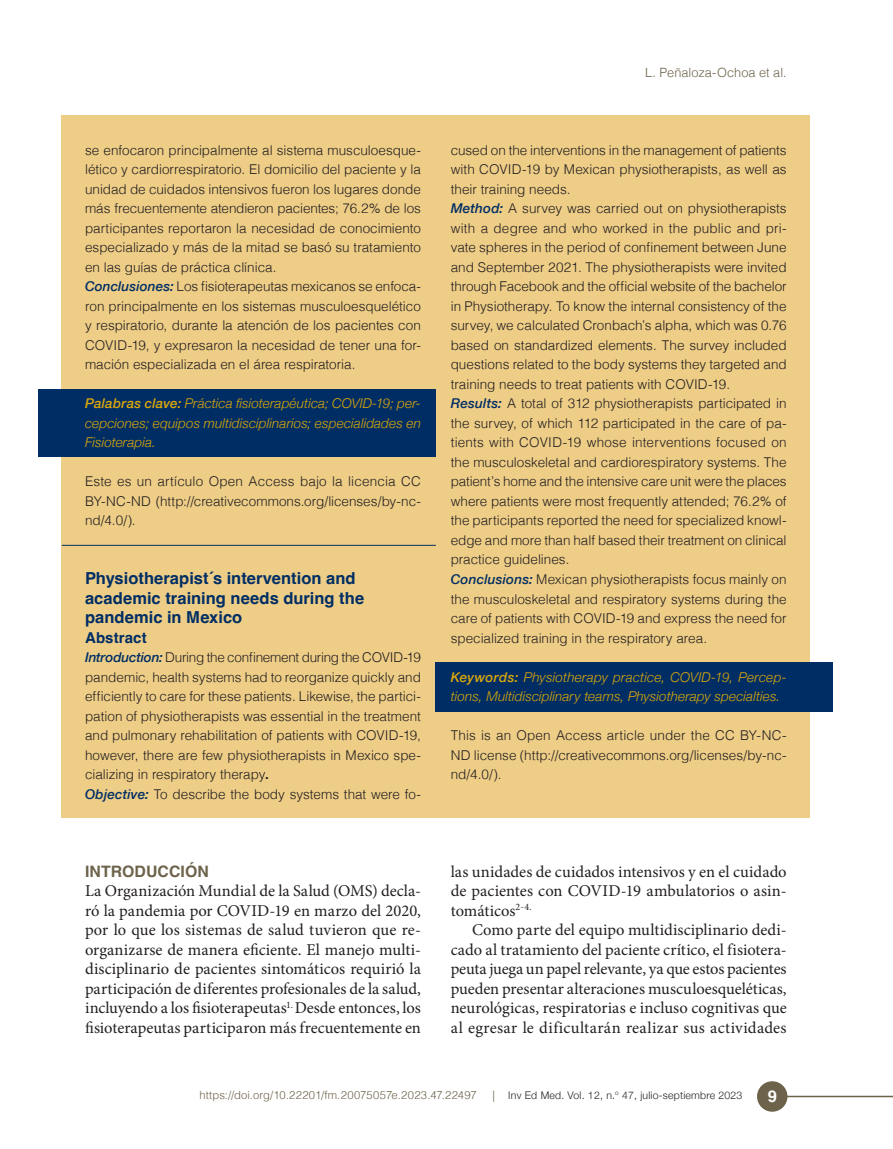
<style>
.page{position:relative;width:893px;height:1149px;background:#fff}
.page>*{position:absolute;margin:0;border:0;box-sizing:border-box;transform-origin:0 0}
.PP{font:16.5px/19.5px "Minion Pro";color:#231f20;text-align:justify}
.C_de_texto{font:16.5px/19.5px "Minion Pro";letter-spacing:-.005em;color:#231f20;text-align:justify}
.Tit_abstract_ar_ingl{font:700 16.5px/19.5px "Helvetica";color:#002e64}
.t1{font:700 16.5px "Helvetica";color:#fff}
.St__1_Original{font:700 15.75px "Helvetica";letter-spacing:.01em;color:#6c634a}
.Tit__abstract{font:700 15px "Helvetica";letter-spacing:.01em;color:#002e64}
.PP_resúmen{font:300 13.5px/19.5px "Helvetica";color:#231f20;text-align:justify}
.PP_resúmen-2{font:italic 300 13.5px/19.5px "Helvetica Neue";letter-spacing:.01em;color:#dba70c}
.cornisa_derecha{font:300 12.75px "Helvetica";letter-spacing:.005em;color:#6c634a}
.filiación{font:300 11.25px "Helvetica";letter-spacing:.01em;color:#6c634a}
.t2{font:300 10.5px "Helvetica Neue";letter-spacing:.02em;color:#231f20}
.s1{font-family:"Helvetica Neue";font-weight:500;font-style:italic;color:#002e64}
.s2{font-weight:500}
.s3{font-weight:700}
</style>
<div class="page">
<svg style="left:757px;top:1080px;width:30px;height:31px"></svg>
<div style="left:758px;top:1081px;width:29px;height:29px;background:#6c634a;border-radius:50%"></div>
<hr style="left:786px;top:1095px;width:107px;height:1px;background:#6c634a">
<div style="left:62px;top:115px;width:748px;height:702px;background:#eecd87"></div>
<div style="left:436px;top:661px;width:397px;height:50px;background:#002e64"></div>
<hr style="left:62px;top:544px;width:374px;height:1px;background:#002e64">
<div style="left:39px;top:388px;width:397px;height:68px;background:#002e64"></div>
<p class="PP_resúmen" style="left:85px;top:139px;width:337px">se enfocaron principalmente al sistema musculoesque&shy;lético y cardiorrespiratorio. El domicilio del paciente y la unidad de cuidados intensivos fueron los lugares donde más frecuentemente atendieron pacientes; 76.2% de los participantes reportaron la necesidad de conocimiento especializado y más de la mitad se basó su tratamiento en las guías de práctica clínica.</p>
<p class="PP_resúmen" style="left:85px;top:276px;width:337px"><span class="s1">Conclusiones:</span> Los fisioterapeutas mexicanos se enfoca&shy;ron principalmente en los sistemas musculoesquelético y respiratorio, durante la atención de los pacientes con COVID-19, y expresaron la necesidad de tener una for&shy;mación especializada en el área respiratoria.</p>
<p class="PP_resúmen-2" style="left:85px;top:393px;width:337px;text-align:justify"><span class="s2">Palabras clave:</span> Práctica fisioterapéutica; COVID-19; per&shy;cepciones; equipos multidisciplinarios; especialidades en Fisioterapia.</p>
<p class="PP_resúmen" style="left:85px;top:471px;width:337px">Este es un artículo Open Access bajo la licencia CC BY-NC-ND (http://creativecommons.org/licenses/by-nc&shy;nd/4.0/).</p>
<p class="Tit_abstract_ar_ingl" style="left:85px;top:570px;width:281px">Physiotherapist´s intervention and academic training needs during the pandemic in Mexico</p>
<p class="Tit__abstract" style="left:85px;top:628px;width:63px">Abstract</p>
<p class="PP_resúmen" style="left:85px;top:646px;width:337px"><span class="s1">Introduction:</span> During the confinement during the COVID-19 pandemic, health systems had to reorganize quickly and efficiently to care for these patients. Likewise, the partici&shy;pation of physiotherapists was essential in the treatment and pulmonary rehabilitation of patients with COVID-19, however, there are few physiotherapists in Mexico spe&shy;cializing in respiratory therapy<span class="s3">.</span></p>
<p class="PP_resúmen" style="left:85px;top:783px;width:337px"><span class="s1">Objective:</span> To describe the body systems that were fo-</p>
<p class="St__1_Original" style="left:85px;top:861px;width:125px">INTRODUCCIÓN</p>
<p class="PP" style="left:85px;top:881px;width:337px">La Organización Mundial de la Salud (OMS) decla&shy;ró la pandemia por COVID-19 en marzo del 2020, por lo que los sistemas de salud tuvieron que re&shy;organizarse de manera eficiente. El manejo multi&shy;disciplinario de pacientes sintomáticos requirió la participación de diferentes profesionales de la salud, incluyendo a los fisioterapeutas<sup>1.</sup> Desde entonces, los fisioterapeutas participaron más frecuentemente en</p>
<p class="cornisa_derecha" style="left:645px;top:61px;width:143px">L. Peñaloza-Ochoa et al.</p>
<p class="PP_resúmen" style="left:451px;top:139px;width:337px">cused on the interventions in the management of patients with COVID-19 by Mexican physiotherapists, as well as their training needs.</p>
<p class="PP_resúmen" style="left:451px;top:198px;width:337px"><span class="s1">Method:</span> A survey was carried out on physiotherapists with a degree and who worked in the public and pri&shy;vate spheres in the period of confinement between June and September 2021. The physiotherapists were invited through Facebook and the official website of the bachelor in Physiotherapy. To know the internal consistency of the survey, we calculated Cronbach’s alpha, which was 0.76 based on standardized elements. The survey included questions related to the body systems they targeted and training needs to treat patients with COVID-19.</p>
<p class="PP_resúmen" style="left:451px;top:393px;width:337px"><span class="s1">Results:</span> A total of 312 physiotherapists participated in the survey, of which 112 participated in the care of pa&shy;tients with COVID-19 whose interventions focused on the musculoskeletal and cardiorespiratory systems. The patient’s home and the intensive care unit were the places where patients were most frequently attended; 76.2% of the participants reported the need for specialized knowl&shy;edge and more than half based their treatment on clinical practice guidelines.</p>
<p class="PP_resúmen" style="left:451px;top:568px;width:337px"><span class="s1">Conclusions:</span> Mexican physiotherapists focus mainly on the musculoskeletal and respiratory systems during the care of patients with COVID-19 and express the need for specialized training in the respiratory area.</p>
<p class="PP_resúmen-2" style="left:451px;top:666px;width:337px"><span class="s2">Keywords:</span> Physiotherapy practice, COVID-19, Percep&shy;tions, Multidisciplinary teams, Physiotherapy specialties.</p>
<p class="PP_resúmen" style="left:451px;top:724px;width:337px">This is an Open Access article under the CC BY-NC-ND license (http://creativecommons.org/licenses/by-nc&shy;nd/4.0/).</p>
<p class="PP" style="left:451px;top:861px;width:337px">las unidades de cuidados intensivos y en el cuidado de pacientes con COVID-19 ambulatorios o asin&shy;tomáticos<sup>2-4.</sup></p>
<p class="C_de_texto" style="left:451px;top:920px;width:337px;text-indent:21px">Como parte del equipo multidisciplinario dedi&shy;cado al tratamiento del paciente crítico, el fisiotera&shy;peuta juega un papel relevante, ya que estos pacientes pueden presentar alteraciones musculoesqueléticas, neurológicas, respiratorias e incluso cognitivas que al egresar le dificultarán realizar sus actividades</p>
<p class="filiación" style="left:199px;top:1084px;width:279px">https://doi.org/10.22201/fm.20075057e.2023.47.22497</p>
<p class="filiación" style="left:492px;top:1084px;width:4px">|</p>
<p class="t2" style="left:508px;top:1086px;width:236px">Inv Ed Med. Vol. 12, n.<sup>o</sup> 47, julio-septiembre 2023</p>
<p class="t1" style="left:768px;top:1085px;width:11px">9</p>
</div>
